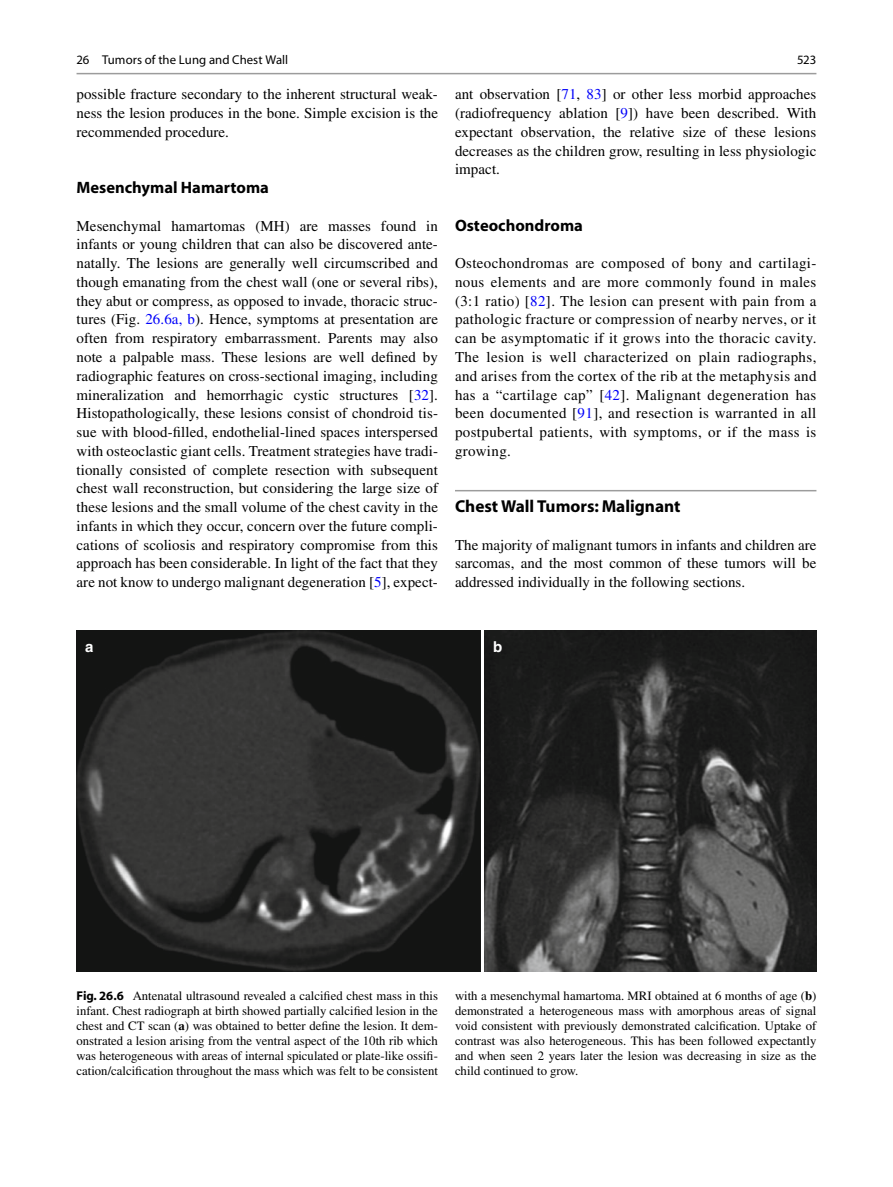
<style>
.page{position:relative;width:893px;height:1187px;background:#fff}
.page>*{position:absolute;margin:0;border:0;box-sizing:border-box;transform-origin:0 0}
.t1{font:700 17.25px "Wysytr Myriad";color:#000}
.t2{font:700 16.5px "Wysytr Myriad";color:#000}
.t3{font:15px/18.8px "Fwbnsp Times";letter-spacing:.005em;color:#000;text-align:justify}
.t4{font:700 15px "Pspjbs Helvetica";color:#fff}
.t5{font:12.75px/15px "Fwbnsp Times";color:#000;text-align:justify}
.t6{font:12.75px "Lkylbm Myriad";letter-spacing:.005em;color:#000}
.s1{color:#0000fa}
.s2{font-family:"Wysytr Myriad";font-weight:700}
.s3{font-family:"Sqcghp Times";font-weight:700}
</style>
<div class="page">
<hr style="left:455px;top:490px;width:361px;height:1px;background:#9c9c9c">
<img style="left:77px;top:630px;width:403px;height:341px">
<img style="left:484px;top:630px;width:332px;height:341px">
<hr style="left:77px;top:73px;width:739px;height:1px;background:#9c9c9c">
<p class="t6" style="left:77px;top:55px;width:213px">26 Tumors of the Lung and Chest Wall</p>
<p class="t3" style="left:77px;top:86px;width:363px">possible fracture secondary to the inherent structural weak&shy;ness the lesion produces in the bone. Simple excision is the recommended procedure.</p>
<p class="t2" style="left:77px;top:181px;width:194px">Mesenchymal Hamartoma</p>
<p class="t3" style="left:77px;top:218px;width:363px">Mesenchymal hamartomas (MH) are masses found in infants or young children that can also be discovered ante&shy;natally. The lesions are generally well circumscribed and though emanating from the chest wall (one or several ribs), they abut or compress, as opposed to invade, thoracic struc&shy;tures (Fig. <span class="s1">26.6a, b</span> ). Hence, symptoms at presentation are often from respiratory embarrassment. Parents may also note a palpable mass. These lesions are well defined by radiographic features on cross-sectional imaging, including mineralization and hemorrhagic cystic structures [ <span class="s1">32</span> ].<br>Histopathologically, these lesions consist of chondroid tis&shy;sue with blood-filled, endothelial-lined spaces interspersed with osteoclastic giant cells. Treatment strategies have tradi&shy;tionally consisted of complete resection with subsequent chest wall reconstruction, but considering the large size of these lesions and the small volume of the chest cavity in the infants in which they occur, concern over the future compli&shy;cations of scoliosis and respiratory compromise from this approach has been considerable. In light of the fact that they are not know to undergo malignant degeneration [ <span class="s1">5</span> ], expect-</p>
<p class="t6" style="left:797px;top:55px;width:21px">523</p>
<p class="t3" style="left:455px;top:86px;width:363px">ant observation [ <span class="s1">71</span> , <span class="s1">83</span> ] or other less morbid approaches (radiofrequency ablation [ <span class="s1">9</span> ]) have been described. With expectant observation, the relative size of these lesions decreases as the children grow, resulting in less physiologic impact.</p>
<p class="t2" style="left:455px;top:219px;width:129px">Osteochondroma</p>
<p class="t3" style="left:455px;top:255px;width:363px">Osteochondromas are composed of bony and cartilagi&shy;nous elements and are more commonly found in males (3:1 ratio) [ <span class="s1">82</span> ]. The lesion can present with pain from a pathologic fracture or compression of nearby nerves, or it can be asymptomatic if it grows into the thoracic cavity.<br>The lesion is well characterized on plain radiographs, and arises from the cortex of the rib at the metaphysis and has a “cartilage cap” [ <span class="s1">42</span> ]. Malignant degeneration has been documented [ <span class="s1">91</span> ], and resection is warranted in all postpubertal patients, with symptoms, or if the mass is growing.</p>
<p class="t1" style="left:455px;top:500px;width:227px">Chest Wall Tumors: Malignant</p>
<p class="t3" style="left:455px;top:536px;width:363px">The majority of malignant tumors in infants and children are sarcomas, and the most common of these tumors will be addressed individually in the following sections.</p>
<p class="t4" style="left:85px;top:638px;width:10px">a</p>
<p class="t4" style="left:493px;top:638px;width:11px">b</p>
<p class="t5" style="left:77px;top:989px;width:363px"><span class="s2">Fig. 26.6</span> Antenatal ultrasound revealed a calcified chest mass in this infant. Chest radiograph at birth showed partially calcified lesion in the chest and CT scan ( <span class="s3">a</span> ) was obtained to better define the lesion. It dem&shy;onstrated a lesion arising from the ventral aspect of the 10th rib which was heterogeneous with areas of internal spiculated or plate-like ossifi&shy;cation/calcification throughout the mass which was felt to be consistent</p>
<p class="t5" style="left:455px;top:989px;width:363px">with a mesenchymal hamartoma. MRI obtained at 6 months of age ( <span class="s3">b</span> ) demonstrated a heterogeneous mass with amorphous areas of signal void consistent with previously demonstrated calcification. Uptake of contrast was also heterogeneous. This has been followed expectantly and when seen 2 years later the lesion was decreasing in size as the child continued to grow.</p>
</div>
